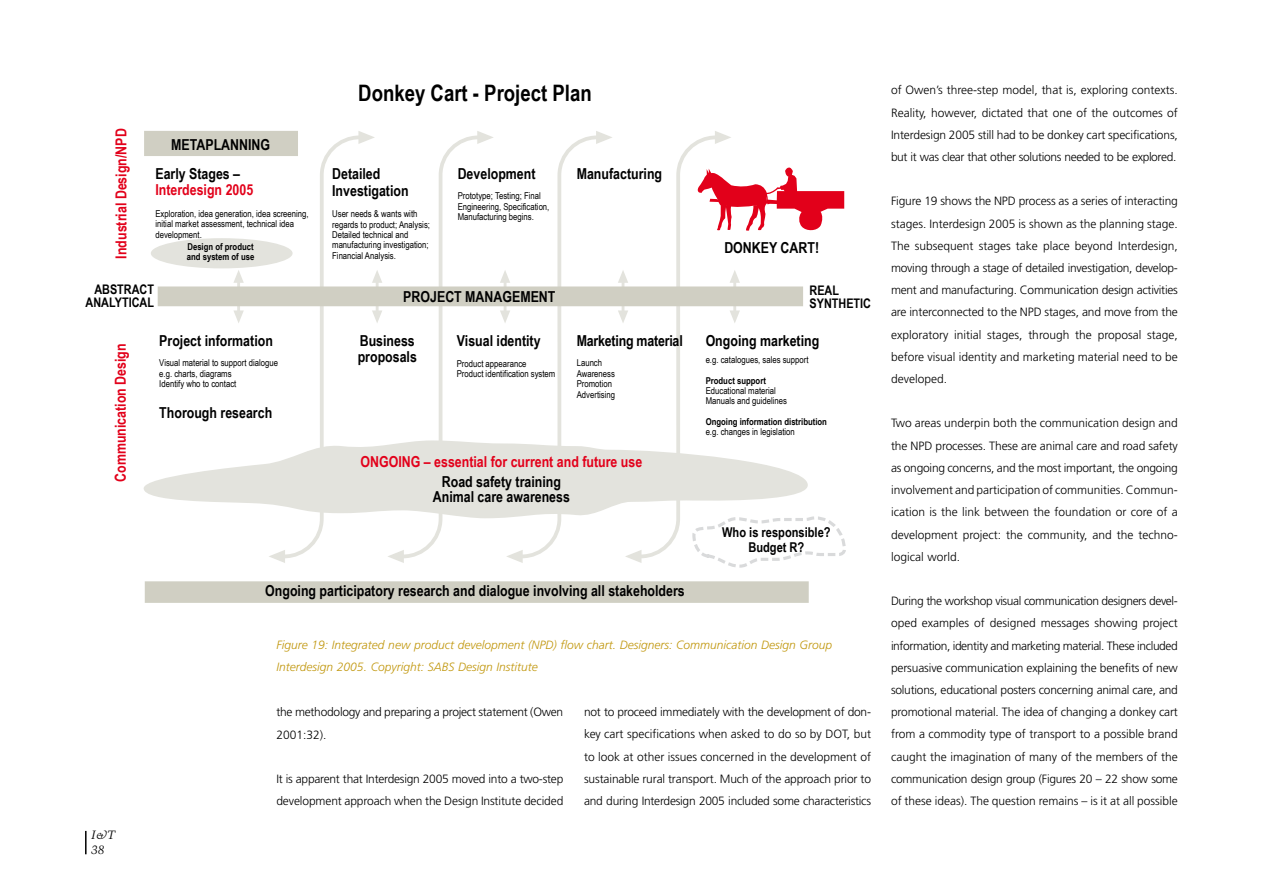
<style>
.page{position:relative;width:1263px;height:893px;background:#fff}
.page>*{position:absolute;margin:0;border:0;box-sizing:border-box;transform-origin:0 0}
.t1{font:700 22.65px "Arial Narrow";color:#000}
.t2{font:700 15.15px/17px "Arial Narrow";color:#000}
.t3{font:700 15.15px "Arial Narrow";color:#e2001a}
.t4{font:700 13.5px/14.1px "Arial Narrow";color:#000;text-align:center}
.t5{font:700 13.2px/13.2px "Arial Narrow";color:#000;text-align:right}
.t6{font:300 12px/22.2px "Frutiger";letter-spacing:-.02em;color:#000;text-align:justify}
.t7{font:italic 300 12px/22.2px "Frutiger";color:#c1970d}
.t8{font:italic 12px/15px "Trump Mediaeval";color:#000}
.t9{font:9.45px/10.4px "Arial Narrow";color:#000}
.t10{font:700 9.45px/10.1px "Arial Narrow";color:#000}
</style>
<div class="page">
<hr style="left:85px;top:831px;width:2px;height:23px;background:#000">
<div style="left:146px;top:582px;width:662px;height:20px;background:#d0cfc3"></div>
<div style="left:145px;top:581px;width:664px;height:22px;border:2px solid #d0cfc3"></div>
<div style="left:151px;top:238px;width:142px;height:30px;background:#e3e3dd;border-radius:50%"></div>
<hr style="left:237px;top:282px;width:3px;height:29px;background:#e3e3dd">
<svg style="left:233px;top:270px;width:11px;height:13px"></svg>
<svg style="left:234px;top:310px;width:10px;height:13px"></svg>
<svg style="left:268px;top:131px;width:226px;height:432px"></svg>
<div style="left:145px;top:132px;width:152px;height:23px;background:#d0cfc3"></div>
<div style="left:144px;top:131px;width:154px;height:25px;border:2px solid #d0cfc3"></div>
<div style="left:159px;top:287px;width:643px;height:18px;background:#d0cfc3"></div>
<div style="left:158px;top:286px;width:645px;height:20px;border:2px solid #d0cfc3"></div>
<svg style="left:144px;top:440px;width:356px;height:78px;fill:#e3e3dd"></svg>
<svg style="left:500px;top:131px;width:346px;height:437px"></svg>
<p class="t3" style="left:112px;top:259px;width:132px;rotate:-90deg">Industrial Design/NPD</p>
<p class="t2" style="left:171px;top:136px;width:101px">METAPLANNING</p>
<p class="t2" style="left:155px;top:165px;width:86px">Early Stages –</p>
<p class="t3" style="left:155px;top:181px;width:99px">Interdesign 2005</p>
<p class="t9" style="left:155px;top:208px;width:155px">Exploration, idea generation, idea screening, initial market assessment, technical idea development.</p>
<p class="t10" style="left:187px;top:241px;width:69px">Design of product and system of use</p>
<h1 class="t1" style="left:358px;top:80px;width:235px">Donkey Cart - Project Plan</h1>
<p class="t2" style="left:332px;top:165px;width:78px">Detailed<br>Investigation</p>
<p class="t9" style="left:332px;top:209px;width:99px">User needs &amp; wants with regards to product; Analysis;<br>Detailed technical and manufacturing investigation;<br>Financial Analysis.</p>
<p class="t2" style="left:458px;top:165px;width:79px">Development</p>
<p class="t9" style="left:458px;top:191px;width:93px">Prototype; Testing; Final<br>Engineering, Specification,<br>Manufacturing begins.</p>
<p class="t2" style="left:577px;top:165px;width:87px">Manufacturing</p>
<p class="t2" style="left:724px;top:239px;width:96px">DONKEY CART!</p>
<p class="t5" style="left:86px;top:283px;width:70px">ABSTRACT<br>ANALYTICAL</p>
<p class="t5" style="left:809px;top:284px;width:63px;text-align:left">REAL<br>SYNTHETIC</p>
<p class="t2" style="left:403px;top:288px;width:154px">PROJECT MANAGEMENT</p>
<p class="t3" style="left:112px;top:482px;width:140px;rotate:-90deg">Communication Design</p>
<p class="t8" style="left:91px;top:827px;width:26px">I&amp;T<br>38</p>
<p class="t2" style="left:159px;top:332px;width:115px">Project information</p>
<p class="t9" style="left:159px;top:358px;width:120px">Visual material to support dialogue e.g. charts, diagrams<br>Identify who to contact</p>
<p class="t2" style="left:159px;top:404px;width:114px">Thorough research</p>
<p class="t2" style="left:358px;top:333px;width:61px;line-height:15.6px">Business proposals</p>
<p class="t2" style="left:457px;top:332px;width:85px">Visual identity</p>
<p class="t9" style="left:457px;top:358px;width:100px">Product appearance<br>Product identification system</p>
<p class="t2" style="left:577px;top:332px;width:108px">Marketing material</p>
<p class="t9" style="left:577px;top:358px;width:40px">Launch<br>Awareness<br>Promotion<br>Advertising</p>
<p class="t3" style="left:360px;top:453px;width:283px">ONGOING – essential for current and future use</p>
<p class="t2" style="left:433px;top:474px;width:139px;line-height:15.1px;text-align:center">Road safety training<br>Animal care awareness</p>
<p class="t2" style="left:265px;top:582px;width:421px">Ongoing participatory research and dialogue involving all stakeholders</p>
<p class="t2" style="left:706px;top:332px;width:115px">Ongoing marketing</p>
<p class="t9" style="left:706px;top:354px;width:104px">e.g. catalogues, sales support</p>
<p class="t10" style="left:706px;top:375px;width:62px">Product support</p>
<p class="t9" style="left:706px;top:385px;width:83px">Educational material<br>Manuals and guidelines</p>
<p class="t10" style="left:706px;top:416px;width:123px">Ongoing information distribution</p>
<p class="t9" style="left:706px;top:426px;width:91px">e.g. changes in legislation</p>
<p class="t4" style="left:722px;top:526px;width:110px">Who is responsible?<br>Budget R?</p>
<p class="t7" style="left:277px;top:634px;width:557px">Figure 19: Integrated new product development (NPD) flow chart. Designers: Communication Design Group<br>Interdesign 2005. Copyright: SABS Design Institute</p>
<p class="t6" style="left:276px;top:701px;width:288px">the methodology and preparing a project statement (Owen<br>2001:32).</p>
<p class="t6" style="left:276px;top:768px;width:288px">It is apparent that Interdesign 2005 moved into a two-step development approach when the Design Institute decided</p>
<p class="t6" style="left:584px;top:701px;width:288px">not to proceed immediately with the development of don&shy;key cart specifications when asked to do so by DOT, but to look at other issues concerned in the development of sustainable rural transport. Much of the approach prior to and during Interdesign 2005 included some characteristics</p>
<p class="t6" style="left:891px;top:79px;width:288px">of Owen’s three-step model, that is, exploring contexts.<br>Reality, however, dictated that one of the outcomes of Interdesign 2005 still had to be donkey cart specifications, but it was clear that other solutions needed to be explored.</p>
<p class="t6" style="left:891px;top:190px;width:288px">Figure 19 shows the NPD process as a series of interacting stages. Interdesign 2005 is shown as the planning stage.<br>The subsequent stages take place beyond Interdesign, moving through a stage of detailed investigation, develop&shy;ment and manufacturing. Communication design activities are interconnected to the NPD stages, and move from the exploratory initial stages, through the proposal stage, before visual identity and marketing material need to be developed.</p>
<p class="t6" style="left:891px;top:412px;width:288px">Two areas underpin both the communication design and the NPD processes. These are animal care and road safety as ongoing concerns, and the most important, the ongoing involvement and participation of communities. Commun&shy;ication is the link between the foundation or core of a development project: the community, and the techno&shy;logical world.</p>
<p class="t6" style="left:891px;top:590px;width:288px">During the workshop visual communication designers devel&shy;oped examples of designed messages showing project information, identity and marketing material. These included persuasive communication explaining the benefits of new solutions, educational posters concerning animal care, and promotional material. The idea of changing a donkey cart from a commodity type of transport to a possible brand caught the imagination of many of the members of the communication design group (Figures 20 – 22 show some of these ideas). The question remains – is it at all possible</p>
</div>
